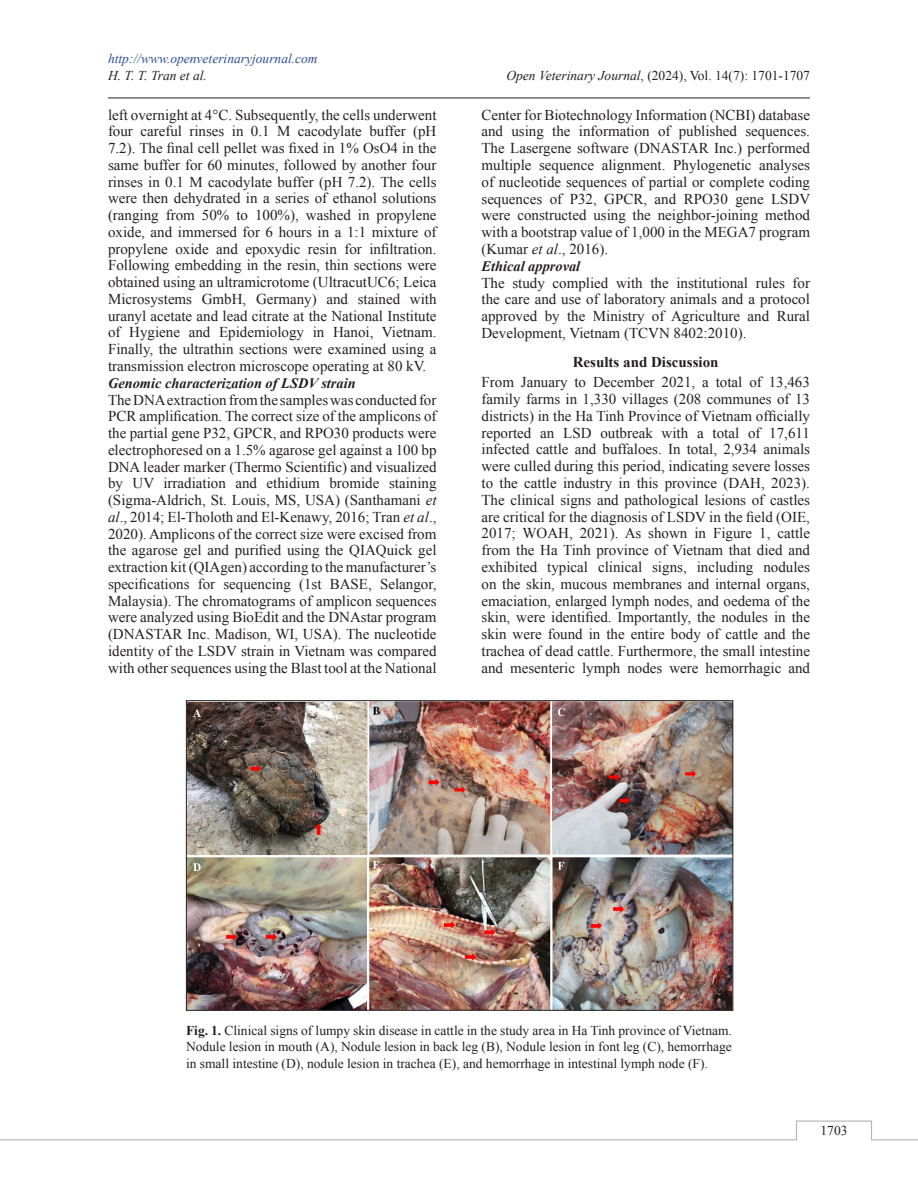
<style>
.page{position:relative;width:918px;height:1188px;background:#fff}
.page>*{position:absolute;margin:0;border:0;box-sizing:border-box;transform-origin:0 0}
.para{font:15px/16.8px "Times New Roman";color:#231f20;text-align:justify}
.AHead{font:700 15px "Times New Roman";color:#231f20}
.BHead{font:italic 700 14.4px "Times New Roman";color:#231f20}
.t1{font:13.5px/16.2px "Times New Roman";color:#231f20;text-align:justify}
.t2{font:italic 13.5px "Times New Roman";color:#304d94}
.t3{font:italic 13.5px "Times New Roman";color:#231f20}
.s1{font-style:italic}
.s2{font-weight:700}
</style>
<div class="page">
<hr style="left:108px;top:98px;width:702px;height:1px;background:#231f20">
<svg style="left:0;top:1120px;width:918px;height:21px"></svg>
<img style="left:188px;top:702px;width:543px;height:307px">
<div style="left:186px;top:700px;width:547px;height:311px;border:1px solid #231f20"></div>
<p class="t2" style="left:108px;top:50px;width:211px">http://www.openveterinaryjournal.com</p>
<p class="t3" style="left:108px;top:66px;width:100px">H. T. T. Tran et al.</p>
<p class="t1" style="left:506px;top:67px;width:305px"><span class="s1">Open Veterinary Journal</span>, (2024), Vol. 14(7): 1701-1707</p>
<p class="para" style="left:108px;top:106px;width:330px">left overnight at 4°C. Subsequently, the cells underwent four careful rinses in 0.1 M cacodylate buffer (pH 7.2). The final cell pellet was fixed in 1% OsO4 in the same buffer for 60 minutes, followed by another four rinses in 0.1 M cacodylate buffer (pH 7.2). The cells were then dehydrated in a series of ethanol solutions (ranging from 50% to 100%), washed in propylene oxide, and immersed for 6 hours in a 1:1 mixture of propylene oxide and epoxydic resin for infiltration.<br>Following embedding in the resin, thin sections were obtained using an ultramicrotome (UltracutUC6; Leica Microsystems GmbH, Germany) and stained with uranyl acetate and lead citrate at the National Institute of Hygiene and Epidemiology in Hanoi, Vietnam.<br>Finally, the ultrathin sections were examined using a transmission electron microscope operating at 80 kV.</p>
<p class="BHead" style="left:108px;top:373px;width:249px">Genomic characterization of LSDV strain</p>
<p class="para" style="left:108px;top:391px;width:330px">The DNA extraction from the samples was conducted for PCR amplification. The correct size of the amplicons of the partial gene P32, GPCR, and RPO30 products were electrophoresed on a 1.5% agarose gel against a 100 bp DNA leader marker (Thermo Scientific) and visualized by UV irradiation and ethidium bromide staining (Sigma-Aldrich, St. Louis, MS, USA) (Santhamani <span class="s1">et al</span>., 2014; El-Tholoth and El-Kenawy, 2016; Tran <span class="s1">et al</span>., 2020). Amplicons of the correct size were excised from the agarose gel and purified using the QIAQuick gel extraction kit (QIAgen) according to the manufacturer’s specifications for sequencing (1st BASE, Selangor, Malaysia). The chromatograms of amplicon sequences were analyzed using BioEdit and the DNAstar program (DNASTAR Inc. Madison, WI, USA). The nucleotide identity of the LSDV strain in Vietnam was compared with other sequences using the Blast tool at the National</p>
<p class="para" style="left:482px;top:106px;width:330px">Center for Biotechnology Information (NCBI) database and using the information of published sequences.<br>The Lasergene software (DNASTAR Inc.) performed multiple sequence alignment. Phylogenetic analyses of nucleotide sequences of partial or complete coding sequences of P32, GPCR, and RPO30 gene LSDV were constructed using the neighbor-joining method with a bootstrap value of 1,000 in the MEGA7 program (Kumar <span class="s1">et al</span>., 2016).</p>
<p class="BHead" style="left:482px;top:256px;width:100px">Ethical approval</p>
<p class="para" style="left:482px;top:274px;width:330px">The study complied with the institutional rules for the care and use of laboratory animals and a protocol approved by the Ministry of Agriculture and Rural Development, Vietnam (TCVN 8402:2010).</p>
<p class="AHead" style="left:573px;top:351px;width:147px">Results and Discussion</p>
<p class="para" style="left:482px;top:374px;width:330px">From January to December 2021, a total of 13,463 family farms in 1,330 villages (208 communes of 13 districts) in the Ha Tinh Province of Vietnam officially reported an LSD outbreak with a total of 17,611 infected cattle and buffaloes. In total, 2,934 animals were culled during this period, indicating severe losses to the cattle industry in this province (DAH, 2023).<br>The clinical signs and pathological lesions of castles are critical for the diagnosis of LSDV in the field (OIE, 2017; WOAH, 2021). As shown in Figure 1, cattle from the Ha Tinh province of Vietnam that died and exhibited typical clinical signs, including nodules on the skin, mucous membranes and internal organs, emaciation, enlarged lymph nodes, and oedema of the skin, were identified. Importantly, the nodules in the skin were found in the entire body of cattle and the trachea of dead cattle. Furthermore, the small intestine and mesenteric lymph nodes were hemorrhagic and</p>
<p class="t1" style="left:186px;top:1022px;width:548px"><span class="s2">Fig. 1.</span> Clinical signs of lumpy skin disease in cattle in the study area in Ha Tinh province of Vietnam.<br>Nodule lesion in mouth (A), Nodule lesion in back leg (B), Nodule lesion in font leg (C), hemorrhage in small intestine (D), nodule lesion in trachea (E), and hemorrhage in intestinal lymph node (F).</p>
<p class="t1" style="left:820px;top:1122px;width:28px">1703</p>
</div>
